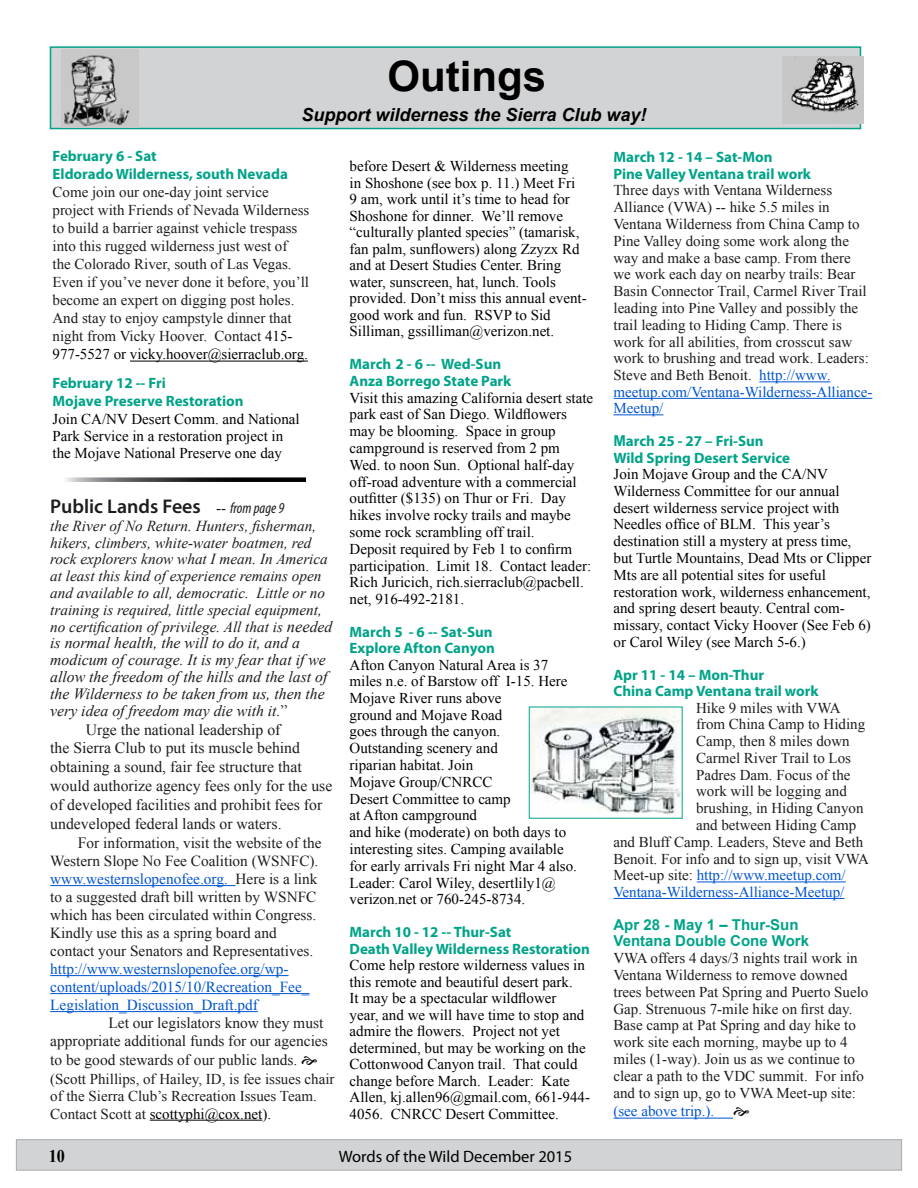
<style>
.page{position:relative;width:918px;height:1188px;background:#fff}
.page>*{position:absolute;margin:0;border:0;box-sizing:border-box;transform-origin:0 0}
.t1{font:700 42px "Arial";color:#000}
.t2{font:600 19.8px "Myriad Pro";color:#1d1d1d}
.t3{font:italic 700 18px "Arial";color:#000}
.t4{font:700 17.85px "Times New Roman";color:#000;scale:.91 1}
.t5{font:16.5px "Myriad Pro";color:#000}
.t6{font:15.75px/18.9px "Times New Roman";color:#1d1d1d}
.t7{font:italic 15.75px/16.8px "Times New Roman";color:#1d1d1d}
.t8{font:15.45px/18.5px "Times New Roman";color:#1d1d1d}
.t9{font:15.3px/18px "Times New Roman";color:#1d1d1d}
.t10{font:15.3px/18px "Times New Roman";color:#0054d1}
.t11{font:italic 15.15px/16.8px "Times New Roman";color:#1d1d1d}
.t12{font:15px/16.8px "Times New Roman";color:#000}
.t13{font:15px/16.8px "Times New Roman";color:#1d1d1d}
.t14{font:700 15px/16.5px "Myriad Pro";color:#00a389}
.t15{font:15px "Times New Roman";color:#0054d1}
.t16{font:700 15px/16.5px "Arial";color:#00a389}
.s1{color:#000}
.s2{font-family:"Times New Roman";font-weight:400;font-size:15.15px}
.s3{font-weight:400;font-style:italic;font-stretch:condensed;font-size:15.15px}
.s4{font-size:16.5px}
.s5{font-size:15.75px}
.s6{font-style:normal}
.s7{color:#0054d1}
.s8{font-family:"Arial"}
.s9{color:#1d1d1d}
</style>
<div class="page">
<div style="left:16px;top:1140px;width:886px;height:30px;background:#d1d3d4;border:1px solid #a8aaab"></div>
<hr style="left:130px;top:361px;width:178px;height:1px;background:#000">
<hr style="left:759px;top:381px;width:71px;height:1px;background:#0054d1">
<hr style="left:614px;top:398px;width:258px;height:1px;background:#0054d1">
<hr style="left:614px;top:414px;width:49px;height:1px;background:#0054d1">
<hr style="left:697px;top:882px;width:149px;height:1px;background:#0054d1">
<hr style="left:614px;top:898px;width:230px;height:1px;background:#0054d1">
<hr style="left:614px;top:1118px;width:119px;height:1px;background:#0054d1">
<div style="left:50px;top:47px;width:810px;height:82px;background:#d1d3d4"></div>
<div style="left:50px;top:46px;width:811px;height:83px;border:2px solid #00a389"></div>
<img style="left:782px;top:56px;width:82px;height:67px">
<img style="left:62px;top:49px;width:76px;height:79px">
<hr style="left:50px;top:885px;width:186px;height:1px;background:#0054d1">
<hr style="left:50px;top:975px;width:239px;height:1px;background:#0054d1">
<hr style="left:50px;top:993px;width:259px;height:1px;background:#0054d1">
<hr style="left:50px;top:1011px;width:208px;height:1px;background:#0054d1">
<hr style="left:150px;top:1120px;width:112px;height:1px;background:#000">
<svg style="left:66px;top:477px;width:240px;height:5px"></svg>
<img style="left:531px;top:709px;width:150px;height:107px">
<h1 class="t1" style="left:387px;top:48px;width:160px">Outings</h1>
<p class="t3" style="left:301px;top:103px;width:347px">Support wilderness the Sierra Club way!</p>
<p class="t14" style="left:52px;top:147px;width:237px;line-height:18px">February 6 - Sat<br>Eldorado Wilderness, south Nevada</p>
<p class="t13" style="left:52px;top:183px;width:258px;line-height:18px">Come join our one-day joint service project with Friends of Nevada Wilderness to build a barrier against vehicle trespass into this rugged wilderness just west of the Colorado River, south of Las Vegas.<br>Even if you’ve never done it before, you’ll become an expert on digging post holes.<br>And stay to enjoy campstyle dinner that night from Vicky Hoover. Contact <span class="s1">415- 977-5527 or vicky.hoover@sierraclub.org.</span></p>
<p class="t14" style="left:52px;top:373px;width:193px;line-height:18px">February 12 -- Fri<br>Mojave Preserve Restoration</p>
<p class="t12" style="left:52px;top:410px;width:249px">Join CA/NV Desert Comm. and National<br>Park Service in a restoration project in the Mojave National Preserve one day</p>
<h2 class="t2" style="left:50px;top:494px;width:236px">Public Lands Fees <span class="s2">--</span> <span class="s3">from page 9</span></h2>
<p class="t11" style="left:50px;top:517px;width:284px">the River of No Return. Hunters, fisherman, hikers, climbers, white-water boatmen, red rock explorers know what I mean. In America at least this kind of experience remains open and available to all, democratic. Little or no training is required, little special equipment, no certification of privilege. All that is <span class="s4">nee</span><span class="s5">ded</span></p>
<p class="t7" style="left:50px;top:634px;width:279px">is normal health, the will to do it, and a modicum of courage. It is my fear that if we allow the freedom of the hills and the last of the Wilderness to be taken from us, then the very idea of freedom may die with it.<span class="s6">”</span></p>
<p class="t6" style="left:50px;top:720px;width:284px;text-indent:35px">Urge the national leadership of<br>the Sierra Club to put its muscle behind obtaining a sound, fair fee structure that would authorize agency fees only for the use of developed facilities and prohibit fees for undeveloped federal lands or waters.</p>
<p class="t9" style="left:50px;top:834px;width:273px;text-indent:28px"><span class="s5">F</span>or information, visit the website of the Western Slope No Fee Coalition (WSNFC). <span class="s7">www.westernslopenofee.org.</span> Here is a link to a suggested draft bill written by WSNFC which has been circulated within Congress.<br>Kindly use this as a spring board and contact your Senators and Representatives.</p>
<p class="t10" style="left:50px;top:960px;width:261px">http://www.westernslopenofee.org/wp&shy;content/uploads/2015/10/Recreation_Fee_<br>Legislation_Discussion_Draft.pdf</p>
<p class="t8" style="left:50px;top:1013px;width:279px;text-indent:58px">Let our legislators know they must appropriate additional funds for our agencies to be good stewards of our public lands.</p>
<p class="t13" style="left:50px;top:1071px;width:286px">(Scott Phillips, of Hailey, ID, is fee issues chair of the Sierra Club’s Recreation Issues Team.<br>Contact Scott at <span class="s1">scottyphi@cox.net).</span></p>
<p class="t12" style="left:350px;top:157px;width:239px">before Desert &amp; Wilderness meeting<br>in Shoshone (see box p. 11.) Meet Fri<br>9 am, work until it’s time to head for Shoshone for dinner. We’ll remove “culturally planted species” (tamarisk, fan palm, sunflowers) along Zzyzx Rd and at Desert Studies Center. Bring water, sunscreen, hat, lunch. Tools provided. Don’t miss this annual event&shy;good work and fun. RSVP to Sid Silliman, gssilliman@verizon.net.</p>
<p class="t14" style="left:350px;top:355px;width:163px">March 2 - 6 -- Wed-Sun<br>Anza Borrego State Park</p>
<p class="t12" style="left:350px;top:389px;width:245px">Visit this amazing California desert state park east of San Diego. Wildflowers may be blooming. Space in group campground is reserved from 2 pm Wed. to noon Sun. Optional half-day off-road adventure with a commercial outfitter ($135) on Thur or Fri. Day hikes involve rocky trails and maybe some rock scrambling off trail.<br>Deposit required by Feb 1 to confirm participation. Limit 18. Contact leader:<br>Rich Juricich, rich.sierraclub@pacbell. net, 916-492-2181.</p>
<p class="t14" style="left:350px;top:623px;width:147px">March 5 - 6 -- Sat-Sun<br>Explore Afton Canyon</p>
<p class="t12" style="left:350px;top:656px;width:229px">Afton Canyon Natural Area is 37 miles n.e. of Barstow off I-15. Here<br>Mojave River runs above<br>ground and Mojave Road<br>goes through the canyon.<br>Outstanding scenery and<br>riparian habitat. Join<br>Mojave Group/CNRCC<br>Desert Committee to camp<br>at Afton campground<br>and hike (moderate) on both days to interesting sites. Camping available for early arrivals Fri night Mar 4 also.<br>Leader: Carol Wiley, desertlily1@ verizon.net or 760-245-8734.</p>
<p class="t14" style="left:350px;top:924px;width:242px">March 10 - 12 -- Thur-Sat<br>Death Valley Wilderness Restoration</p>
<p class="t12" style="left:350px;top:957px;width:242px">Come help restore wilderness values in this remote and beautiful desert park.<br>It may be a spectacular wildflower<br>year, and we will have time to stop and admire the flowers. Project not yet determined, but may be working on the Cottonwood Canyon trail. That could change before March. Leader: Kate Allen, kj.allen96@gmail.com, 661-944- 4056. CNRCC Desert Committee.</p>
<p class="t4" style="left:49px;top:1144px;width:19px">10</p>
<p class="t5" style="left:339px;top:1146px;width:235px">Words of the Wild December 2015</p>
<p class="t14" style="left:614px;top:148px;width:199px">March 12 - 14 – Sat-Mon<br>Pine Valley Ventana trail work</p>
<p class="t13" style="left:614px;top:182px;width:260px">Three days with Ventana Wilderness Alliance (VWA) -- hike 5.5 miles in Ventana Wilderness from China Camp to Pine Valley doing some work along the way and make a base camp. From there<br>we work each day on nearby trails: Bear Basin Connector Trail, Carmel River Trail leading into Pine Valley and possibly the trail leading to Hiding Camp. There is work for all abilities, from crosscut saw work to brushing and tread work. Leaders:<br>Steve and Beth Benoit. <span class="s7">http://www. meetup.com/Ventana-Wilderness-Alliance-Meetup/</span></p>
<p class="t14" style="left:614px;top:432px;width:178px"><span class="s8">M</span>arch 25 - 27 – Fri-Sun<br>Wild Spring Desert Service</p>
<p class="t12" style="left:614px;top:466px;width:259px">Join Mojave Group and the CA/NV Wilderness Committee for our annual desert wilderness service project with Needles office of BLM. This year’s destination still a mystery at press time, but Turtle Mountains, Dead Mts or Clipper Mts are all potential sites for useful restoration work, wilderness enhancement, and spring desert beauty. Central com&shy;missary, contact Vicky Hoover (See Feb 6) or Carol Wiley (see March 5-6.)</p>
<p class="t14" style="left:614px;top:666px;width:207px">Apr 11 - 14 – Mon-Thur<br>China Camp Ventana trail work</p>
<p class="t13" style="left:696px;top:699px;width:146px">Hike 9 miles with VWA</p>
<p class="t13" style="left:696px;top:715px;width:171px">from China Camp to Hiding</p>
<p class="t13" style="left:696px;top:732px;width:155px">Camp, then 8 miles down</p>
<p class="t13" style="left:696px;top:749px;width:157px">Carmel River Trail to Los</p>
<p class="t13" style="left:696px;top:766px;width:156px">Padres Dam. Focus of the</p>
<p class="t13" style="left:696px;top:783px;width:152px">work will be logging and</p>
<p class="t13" style="left:696px;top:799px;width:169px">brushing, in Hiding Canyon</p>
<p class="t13" style="left:696px;top:816px;width:162px">and between Hiding Camp</p>
<p class="t13" style="left:614px;top:833px;width:251px">and Bluff Camp. Leaders, Steve and Beth</p>
<p class="t13" style="left:614px;top:850px;width:257px">Benoit. For info and to sign up, visit VWA</p>
<p class="t15" style="left:614px;top:865px;width:234px"><span class="s9">Meet-up site:</span> http://www.meetup.com/</p>
<p class="t15" style="left:614px;top:882px;width:232px">Ventana-Wilderness-Alliance-Meetup/</p>
<p class="t16" style="left:614px;top:917px;width:197px">Apr 28 - May 1 – Thur-Sun<br>Ventana Double Cone Work</p>
<p class="t13" style="left:614px;top:949px;width:256px">VWA offers 4 days/3 nights trail work in Ventana Wilderness to remove downed trees between Pat Spring and Puerto Suelo Gap. Strenuous 7-mile hike on first day.<br>Base camp at Pat Spring and day hike to work site each morning, maybe up to 4 miles (1-way). Join us as we continue to clear a path to the VDC summit. For info and to sign up, go to VWA Meet-up site:</p>
<p class="t15" style="left:614px;top:1101px;width:102px">(see above trip.).</p>
</div>
